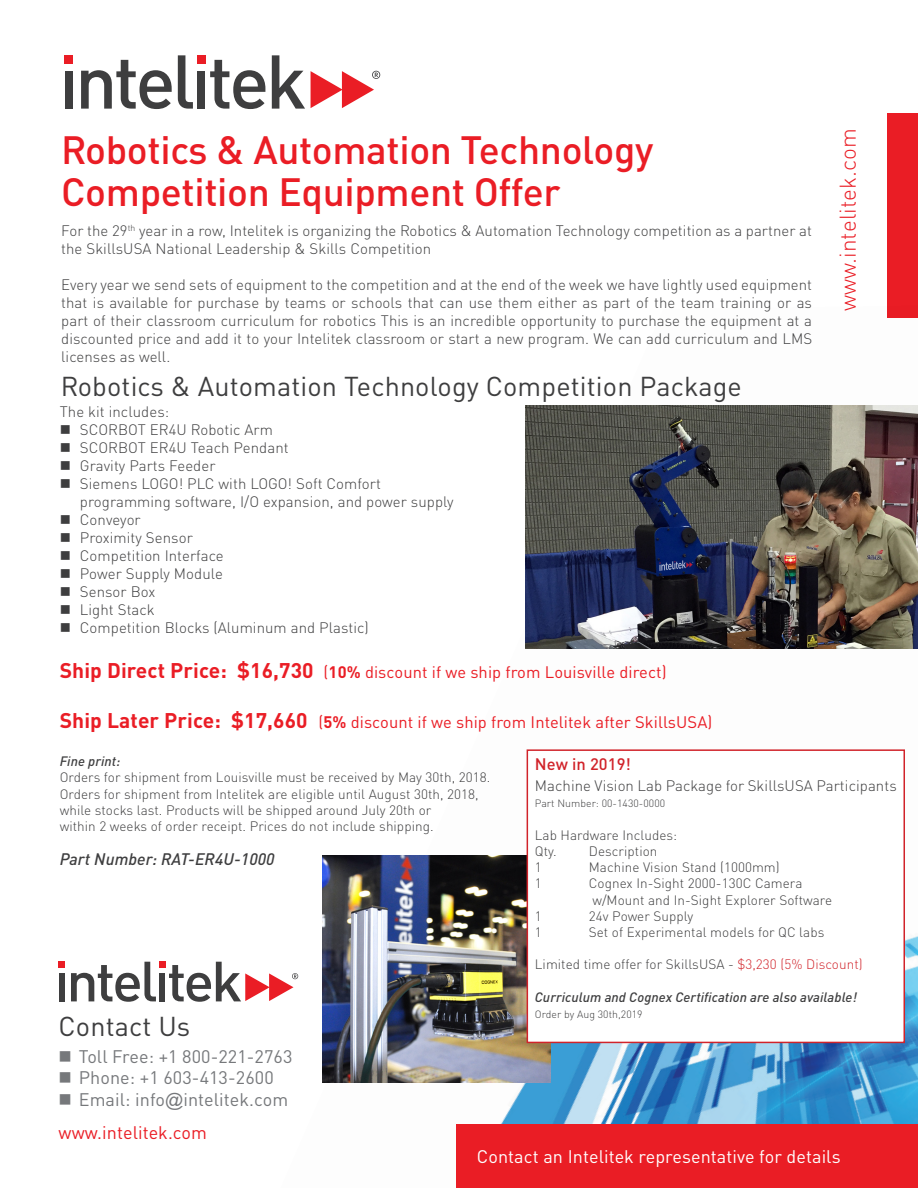
<style>
.page{position:relative;width:918px;height:1188px;background:#fff}
.page>*{position:absolute;margin:0;border:0;box-sizing:border-box;transform-origin:0 0}
.t1{font:500 39px "DINOT";letter-spacing:-.01em;color:#ea1d25}
.t2{font:27px "DINOT";letter-spacing:.005em;color:#3e3e3f}
.t3{font:300 22.5px "DINOT";letter-spacing:.005em;color:#ea1d25}
.t4{font:18px "DINOT";letter-spacing:.005em;color:#76787b}
.text{font:18px "DINOT";letter-spacing:.005em;color:#fff}
.text-2{font:18px "DINOT";letter-spacing:.005em;color:#ea1d25}
.t5{font:16.5px "DINOT";letter-spacing:.005em;color:#ea1d25}
.t6{font:italic 500 16.5px "DINOT";letter-spacing:.005em;color:#3e3e3f}
.text-3{font:500 16.5px "DINOT";letter-spacing:.005em;color:#d1232a}
.text-4{font:300 15px/18px "DINOT";letter-spacing:.005em;color:#3e3e3f}
.text-5{font:300 13.5px/16.2px "DINOT";letter-spacing:.005em;color:#3e3e3f}
.text-6{font:italic 500 13.5px "DINOT";letter-spacing:.005em;color:#3e3e3f}
.text-7{font:300 10.5px "DINOT";letter-spacing:.005em;color:#3e3e3f}
.s1{font-weight:700;font-size:21px}
.s2{font-weight:700}
.s3{color:#d1232a}
.s4{font-family:"Arial"}
</style>
<div class="page">
<div style="left:887px;top:113px;width:31px;height:204px;background:#ea1d25"></div>
<img style="left:216px;top:317px;width:702px;height:871px">
<div style="left:59px;top:973px;width:6px;height:28px;background:#3e3e3f"></div>
<svg style="left:59px;top:962px;width:6px;height:6px"></svg>
<svg style="left:71px;top:962px;width:227px;height:40px"></svg>
<div style="left:65px;top:71px;width:8px;height:38px;background:#3e3e3f"></div>
<svg style="left:81px;top:60px;width:91px;height:49px"></svg>
<svg style="left:178px;top:55px;width:15px;height:54px"></svg>
<div style="left:198px;top:71px;width:7px;height:38px;background:#3e3e3f"></div>
<svg style="left:210px;top:60px;width:55px;height:49px"></svg>
<svg style="left:272px;top:55px;width:33px;height:54px"></svg>
<svg style="left:311px;top:71px;width:69px;height:37px"></svg>
<div style="left:65px;top:55px;width:8px;height:8px;background:#ea1d25"></div>
<div style="left:197px;top:55px;width:8px;height:8px;background:#ea1d25"></div>
<img style="left:525px;top:406px;width:393px;height:242px">
<div style="left:457px;top:1125px;width:461px;height:63px;background:#ea1d25"></div>
<img style="left:323px;top:855px;width:228px;height:228px">
<div style="left:527px;top:750px;width:377px;height:292px;background:#fff"></div>
<div style="left:527px;top:749px;width:378px;height:294px;border:2px solid #d1232a"></div>
<p class="t1" style="left:61px;top:125px;width:594px">Robotics &amp; Automation Technology</p>
<p class="t1" style="left:61px;top:167px;width:501px">Competition Equipment Offer</p>
<p class="text-4" style="left:61px;top:221px;width:752px">For the 29<sup>th</sup> year in a row, Intelitek is organizing the Robotics &amp; Automation Technology competition as a partner at the SkillsUSA National Leadership &amp; Skills Competition</p>
<p class="text-4" style="left:61px;top:275px;width:752px;text-align:justify">Every year we send sets of equipment to the competition and at the end of the week we have lightly used equipment that is available for purchase by teams or schools that can use them either as part of the team training or as part of their classroom curriculum for robotics This is an incredible opportunity to purchase the equipment at a discounted price and add it to your Intelitek classroom or start a new program. We can add curriculum and LMS licenses as well.</p>
<p class="t2" style="left:61px;top:370px;width:683px">Robotics &amp; Automation Technology Competition Package</p>
<p class="t3" style="left:834px;top:311px;width:185px;rotate:-90deg">www.intelitek.com</p>
<p class="text-4" style="left:60px;top:403px;width:111px">The kit includes:</p>
<p class="text-4" style="left:80px;top:421px;width:195px">SCORBOT ER4U Robotic Arm</p>
<p class="text-4" style="left:80px;top:439px;width:210px">SCORBOT ER4U Teach Pendant</p>
<p class="text-4" style="left:80px;top:457px;width:137px">Gravity Parts Feeder</p>
<p class="text-4" style="left:80px;top:475px;width:375px">Siemens LOGO! PLC with LOGO! Soft Comfort programming software, I/O expansion, and power supply</p>
<p class="text-4" style="left:80px;top:511px;width:62px">Conveyor</p>
<p class="text-4" style="left:80px;top:529px;width:114px">Proximity Sensor</p>
<p class="text-4" style="left:80px;top:547px;width:145px">Competition Interface</p>
<p class="text-4" style="left:80px;top:565px;width:144px">Power Supply Module</p>
<p class="text-4" style="left:80px;top:583px;width:77px">Sensor Box</p>
<p class="text-4" style="left:80px;top:601px;width:76px">Light Stack</p>
<p class="text-4" style="left:80px;top:619px;width:290px">Competition Blocks (Aluminum and Plastic)</p>
<p class="t5" style="left:60px;top:662px;width:608px"><span class="s1">Ship Direct Price: $16,730</span> (<span class="s2">10%</span> discount if we ship from Louisville direct)</p>
<p class="t5" style="left:60px;top:712px;width:654px"><span class="s1">Ship Later Price: $17,660</span> (<span class="s2">5%</span> discount if we ship from Intelitek after SkillsUSA)</p>
<p class="text-6" style="left:60px;top:753px;width:62px">Fine print:</p>
<p class="text-5" style="left:60px;top:769px;width:432px">Orders for shipment from Louisville must be received by May 30th, 2018.</p>
<p class="text-5" style="left:60px;top:786px;width:421px">Orders for shipment from Intelitek are eligible until August 30th, 2018, while stocks last. Products will be shipped around July 20th or<br>within 2 weeks of order receipt. Prices do not include shipping.</p>
<p class="t6" style="left:60px;top:848px;width:216px">Part Number: RAT-ER4U-1000</p>
<p class="text-3" style="left:535px;top:754px;width:98px">New in 2019!</p>
<p class="text-4" style="left:535px;top:777px;width:363px">Machine Vision Lab Package for SkillsUSA Participants</p>
<p class="text-7" style="left:535px;top:797px;width:132px">Part Number: 00-1430-0000</p>
<p class="text-5" style="left:535px;top:827px;width:144px">Lab Hardware Includes:</p>
<p class="text-5" style="left:535px;top:843px;width:23px">Qty.</p>
<p class="text-5" style="left:589px;top:843px;width:70px">Description</p>
<p class="text-5" style="left:535px;top:859px;width:8px">1</p>
<p class="text-5" style="left:589px;top:859px;width:192px">Machine Vision Stand (1000mm)</p>
<p class="text-5" style="left:535px;top:875px;width:8px">1</p>
<p class="text-5" style="left:589px;top:875px;width:215px">Cognex In-Sight 2000-130C Camera</p>
<p class="text-5" style="left:592px;top:892px;width:241px">w/Mount and In-Sight Explorer Software</p>
<p class="text-5" style="left:535px;top:908px;width:8px">1</p>
<p class="text-5" style="left:589px;top:908px;width:106px">24v Power Supply</p>
<p class="text-5" style="left:535px;top:924px;width:8px">1</p>
<p class="text-5" style="left:589px;top:924px;width:237px">Set of Experimental models for QC labs</p>
<p class="text-5" style="left:535px;top:956px;width:329px">Limited time offer for SkillsUSA - <span class="s3">$3,230 (5% Discount)</span></p>
<p class="text-6" style="left:535px;top:988px;width:324px">Curriculum and Cognex Certification are also available!</p>
<p class="text-7" style="left:535px;top:1008px;width:109px">Order by Aug 30th,2019</p>
<p class="t2" style="left:59px;top:1009px;width:133px">Contact Us</p>
<p class="t4" style="left:79px;top:1045px;width:215px">Toll Free: +1 800-221-2763</p>
<p class="t4" style="left:79px;top:1067px;width:196px">Phone: +1 603-413-2600</p>
<p class="t4" style="left:79px;top:1088px;width:211px">Email: info<span class="s4">@</span>intelitek.com</p>
<p class="text-2" style="left:59px;top:1121px;width:150px">www.intelitek.com</p>
<p class="text" style="left:477px;top:1145px;width:365px">Contact an Intelitek representative for details</p>
</div>
